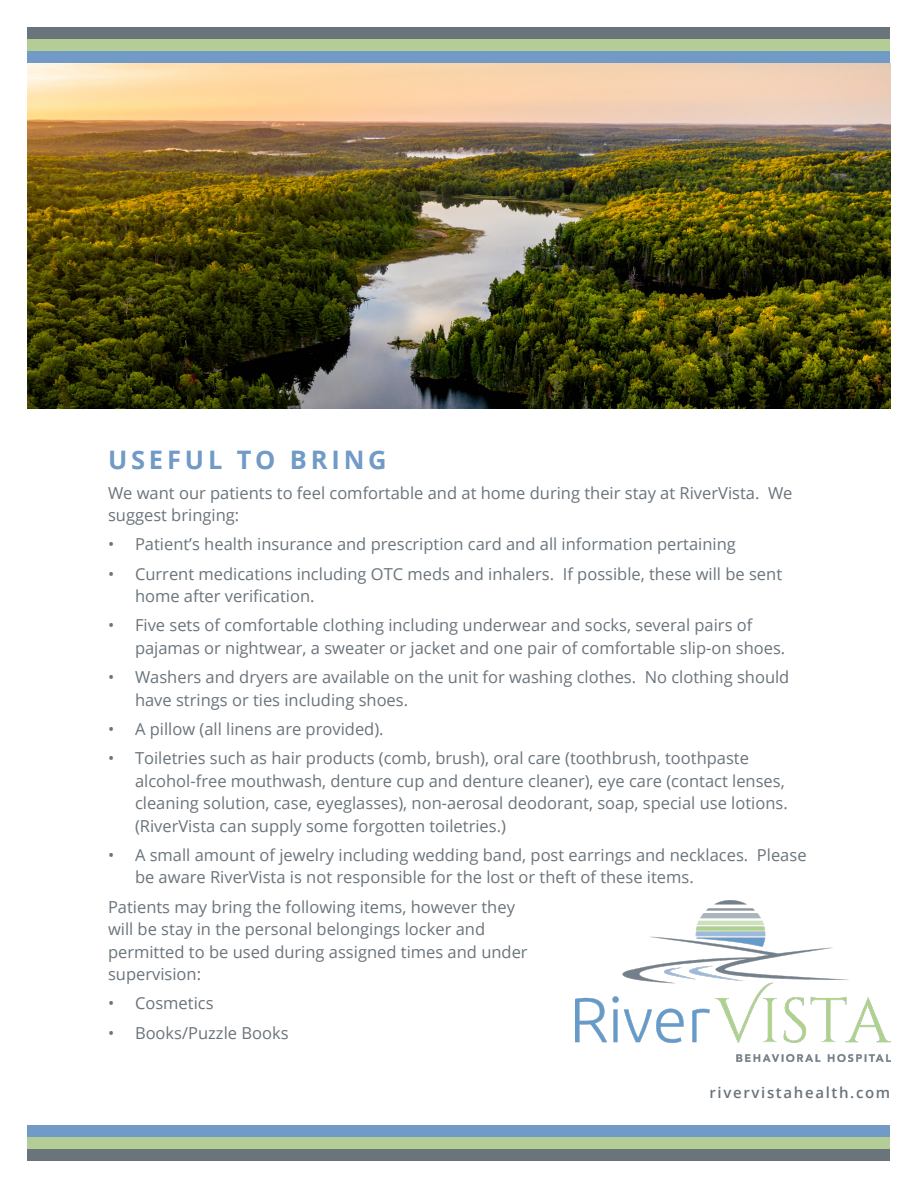
<style>
.page{position:relative;width:918px;height:1188px;background:#fff}
.page>*{position:absolute;margin:0;border:0;box-sizing:border-box;transform-origin:0 0}
.t1{font:700 25.5px "Open Sans";letter-spacing:.15em;color:#719ac7}
.t2{font:16.5px/22.5px "Open Sans";color:#6a747b}
.t3{font:600 15px "Open Sans";letter-spacing:.11em;color:#6a747b}
</style>
<div class="page">
<img style="left:576px;top:901px;width:314px;height:161px">
<img style="left:28px;top:63px;width:863px;height:346px">
<div style="left:28px;top:27px;width:862px;height:12px;background:#6a747b"></div>
<div style="left:28px;top:1149px;width:862px;height:12px;background:#6a747b"></div>
<div style="left:28px;top:39px;width:862px;height:12px;background:#b4cc95"></div>
<div style="left:28px;top:1137px;width:862px;height:12px;background:#b4cc95"></div>
<div style="left:28px;top:51px;width:862px;height:12px;background:#719ac7"></div>
<div style="left:28px;top:1125px;width:862px;height:12px;background:#719ac7"></div>
<p class="t1" style="left:108px;top:442px;width:280px">USEFUL TO BRING</p>
<p class="t2" style="left:108px;top:481px;width:686px">We want our patients to feel comfortable and at home during their stay at RiverVista. We suggest bringing:</p>
<p class="t2" style="left:108px;top:533px;width:629px">• Patient’s health insurance and prescription card and all information pertaining</p>
<p class="t2" style="left:135px;top:562px;width:649px;text-indent:-27px">• Current medications including OTC meds and inhalers. If possible, these will be sent home after verification.</p>
<p class="t2" style="left:135px;top:614px;width:652px;text-indent:-27px">• Five sets of comfortable clothing including underwear and socks, several pairs of pajamas or nightwear, a sweater or jacket and one pair of comfortable slip-on shoes.</p>
<p class="t2" style="left:135px;top:665px;width:656px;text-indent:-27px">• Washers and dryers are available on the unit for washing clothes. No clothing should have strings or ties including shoes.</p>
<p class="t2" style="left:108px;top:717px;width:277px">• A pillow (all linens are provided).</p>
<p class="t2" style="left:135px;top:746px;width:654px;text-indent:-27px">• Toiletries such as hair products (comb, brush), oral care (toothbrush, toothpaste alcohol-free mouthwash, denture cup and denture cleaner), eye care (contact lenses, cleaning solution, case, eyeglasses), non-aerosal deodorant, soap, special use lotions. (RiverVista can supply some forgotten toiletries.)</p>
<p class="t2" style="left:135px;top:843px;width:673px;text-indent:-27px">• A small amount of jewelry including wedding band, post earrings and necklaces. Please be aware RiverVista is not responsible for the lost or theft of these items.</p>
<p class="t2" style="left:108px;top:895px;width:421px">Patients may bring the following items, however they will be stay in the personal belongings locker and permitted to be used during assigned times and under supervision:</p>
<p class="t2" style="left:108px;top:992px;width:107px">• Cosmetics</p>
<p class="t2" style="left:108px;top:1021px;width:182px">• Books/Puzzle Books</p>
<p class="t3" style="left:709px;top:1082px;width:182px">rivervistahealth.com</p>
</div>
